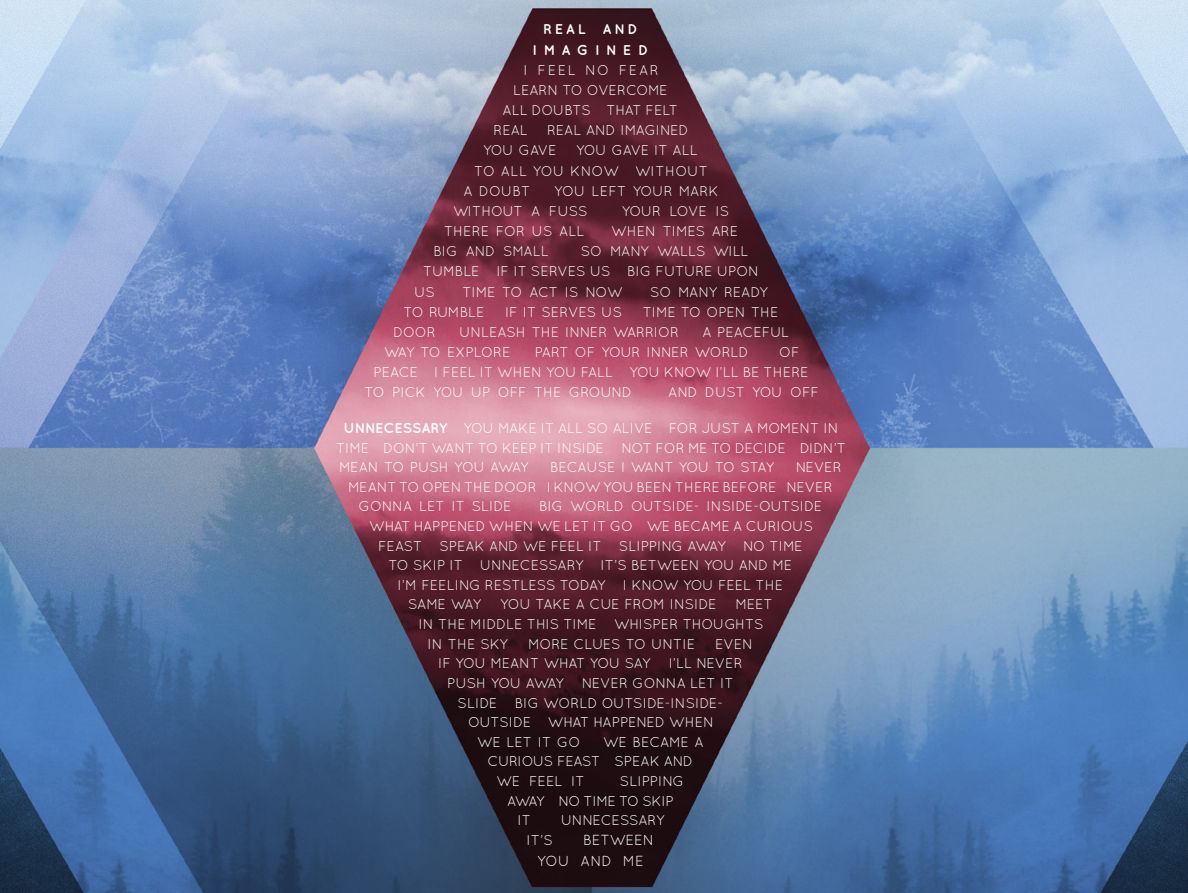
<style>
.page{position:relative;width:1188px;height:893px;background:#fff}
.page>*{position:absolute;margin:0;border:0;box-sizing:border-box;transform-origin:0 0}
.t1{font:14.55px/20.2px "Quicksand";color:#fff}
.t2{font:14.1px/20.1px "Quicksand";color:#fff}
.t3{font:14.1px "Quicksand";letter-spacing:-.02em;color:#fff}
.t4{font:14.1px "Quicksand";letter-spacing:-.045em;color:#fff}
.t5{font:14.1px "Quicksand";letter-spacing:-.07em;color:#fff}
.t6{font:700 14.1px/20.1px "Quicksand";letter-spacing:.415em;color:#fff;text-align:center}
.t7{font:14.1px "Quicksand";letter-spacing:-.035em;color:#fff}
.t8{font:14.1px "Quicksand";letter-spacing:.12em;color:#fff}
.t9{font:14.1px "Quicksand";letter-spacing:-.055em;color:#fff}
.t10{font:14.1px "Quicksand";letter-spacing:-.04em;color:#fff}
.t11{font:14.1px "Quicksand";letter-spacing:-.025em;color:#fff}
.s1{font-weight:700}
</style>
<div class="page">
<img style="left:0;top:0;width:1188px;height:893px">
<p class="t6" style="left:533px;top:19px;width:117px">REAL AND<br>IMAGINED</p>
<p class="t8" style="left:524px;top:62px;width:137px">I FEEL NO FEAR</p>
<p class="t2" style="left:513px;top:80px;width:156px">LEARN TO OVERCOME</p>
<p class="t2" style="left:503px;top:100px;width:177px">ALL DOUBTS THAT FELT</p>
<p class="t2" style="left:494px;top:120px;width:36px">REAL</p>
<p class="t2" style="left:483px;top:120px;width:207px;text-indent:64px">REAL AND IMAGINED<br>YOU GAVE</p>
<p class="t2" style="left:576px;top:140px;width:123px">YOU GAVE IT ALL</p>
<p class="t2" style="left:474px;top:160px;width:235px">TO ALL YOU KNOW WITHOUT</p>
<p class="t2" style="left:464px;top:181px;width:68px">A DOUBT</p>
<p class="t2" style="left:453px;top:181px;width:267px;text-indent:101px">YOU LEFT YOUR MARK<br>WITHOUT A FUSS</p>
<p class="t10" style="left:622px;top:203px;width:109px">YOUR LOVE IS</p>
<p class="t2" style="left:444px;top:221px;width:142px">THERE FOR US ALL</p>
<p class="t2" style="left:611px;top:221px;width:129px">WHEN TIMES ARE</p>
<p class="t2" style="left:434px;top:241px;width:117px">BIG AND SMALL</p>
<p class="t2" style="left:581px;top:241px;width:169px">SO MANY WALLS WILL</p>
<p class="t2" style="left:423px;top:261px;width:337px">TUMBLE IF IT SERVES US BIG FUTURE UPON</p>
<p class="t2" style="left:414px;top:281px;width:22px">US</p>
<p class="t7" style="left:462px;top:283px;width:162px">TIME TO ACT IS NOW</p>
<p class="t2" style="left:650px;top:281px;width:120px">SO MANY READY</p>
<p class="t11" style="left:404px;top:304px;width:82px">TO RUMBLE</p>
<p class="t2" style="left:505px;top:301px;width:119px">IF IT SERVES US</p>
<p class="t2" style="left:643px;top:301px;width:137px">TIME TO OPEN THE</p>
<p class="t2" style="left:393px;top:322px;width:44px">DOOR</p>
<p class="t2" style="left:459px;top:322px;width:221px">UNLEASH THE INNER WARRIOR</p>
<p class="t2" style="left:702px;top:322px;width:88px">A PEACEFUL</p>
<p class="t2" style="left:384px;top:342px;width:128px">WAY TO EXPLORE</p>
<p class="t3" style="left:535px;top:344px;width:216px">PART OF YOUR INNER WORLD</p>
<p class="t2" style="left:779px;top:342px;width:22px">OF</p>
<p class="t2" style="left:374px;top:362px;width:437px">PEACE I FEEL IT WHEN YOU FALL YOU KNOW I’LL BE THERE</p>
<p class="t2" style="left:365px;top:382px;width:269px">TO PICK YOU UP OFF THE GROUND</p>
<p class="t2" style="left:668px;top:382px;width:152px">AND DUST YOU OFF</p>
<p class="t2" style="left:336px;top:418px;width:512px;line-height:19.6px;text-indent:7px"><span class="s1">UNNECESSARY</span> YOU MAKE IT ALL SO ALIVE FOR JUST A MOMENT IN<br>TIME DON’T WANT TO KEEP IT INSIDE NOT FOR ME TO DECIDE DIDN’T<br>MEAN TO PUSH YOU AWAY</p>
<p class="t2" style="left:550px;top:457px;width:226px">BECAUSE I WANT YOU TO STAY</p>
<p class="t2" style="left:796px;top:457px;width:47px">NEVER</p>
<p class="t2" style="left:348px;top:476px;width:486px">MEANT TO OPEN THE DOOR I KNOW YOU BEEN THERE BEFORE NEVER</p>
<p class="t2" style="left:359px;top:496px;width:154px">GONNA LET IT SLIDE</p>
<p class="t2" style="left:539px;top:496px;width:284px">BIG WORLD OUTSIDE- INSIDE-OUTSIDE</p>
<p class="t2" style="left:369px;top:516px;width:446px">WHAT HAPPENED WHEN WE LET IT GO WE BECAME A CURIOUS</p>
<p class="t2" style="left:378px;top:535px;width:426px">FEAST SPEAK AND WE FEEL IT SLIPPING AWAY NO TIME</p>
<p class="t2" style="left:389px;top:555px;width:405px">TO SKIP IT UNNECESSARY IT’S BETWEEN YOU AND ME</p>
<p class="t2" style="left:398px;top:574px;width:387px">I’M FEELING RESTLESS TODAY I KNOW YOU FEEL THE</p>
<p class="t2" style="left:408px;top:594px;width:75px">SAME WAY</p>
<p class="t2" style="left:500px;top:594px;width:218px">YOU TAKE A CUE FROM INSIDE</p>
<p class="t2" style="left:735px;top:594px;width:39px">MEET</p>
<p class="t2" style="left:419px;top:614px;width:346px">IN THE MIDDLE THIS TIME WHISPER THOUGHTS</p>
<p class="t2" style="left:428px;top:633px;width:82px">IN THE SKY</p>
<p class="t2" style="left:528px;top:633px;width:168px">MORE CLUES TO UNTIE</p>
<p class="t2" style="left:715px;top:633px;width:39px">EVEN</p>
<p class="t4" style="left:438px;top:655px;width:214px">IF YOU MEANT WHAT YOU SAY</p>
<p class="t2" style="left:669px;top:653px;width:75px">I’LL NEVER</p>
<p class="t9" style="left:447px;top:675px;width:119px">PUSH YOU AWAY</p>
<p class="t2" style="left:582px;top:672px;width:153px">NEVER GONNA LET IT</p>
<p class="t2" style="left:458px;top:692px;width:41px">SLIDE</p>
<p class="t2" style="left:515px;top:692px;width:210px">BIG WORLD OUTSIDE-INSIDE-</p>
<p class="t2" style="left:468px;top:712px;width:248px">OUTSIDE WHAT HAPPENED WHEN</p>
<p class="t2" style="left:477px;top:731px;width:105px">WE LET IT GO</p>
<p class="t2" style="left:603px;top:731px;width:102px">WE BECAME A</p>
<p class="t3" style="left:488px;top:753px;width:207px">CURIOUS FEAST SPEAK AND</p>
<p class="t2" style="left:497px;top:770px;width:90px">WE FEEL IT</p>
<p class="t2" style="left:620px;top:770px;width:66px">SLIPPING</p>
<p class="t5" style="left:507px;top:792px;width:168px">AWAY NO TIME TO SKIP</p>
<p class="t2" style="left:518px;top:810px;width:15px">IT</p>
<p class="t2" style="left:561px;top:810px;width:105px">UNNECESSARY</p>
<p class="t2" style="left:527px;top:830px;width:28px">IT’S</p>
<p class="t1" style="left:537px;top:830px;width:119px;text-indent:46px">BETWEEN<br>YOU AND ME</p>
</div>
